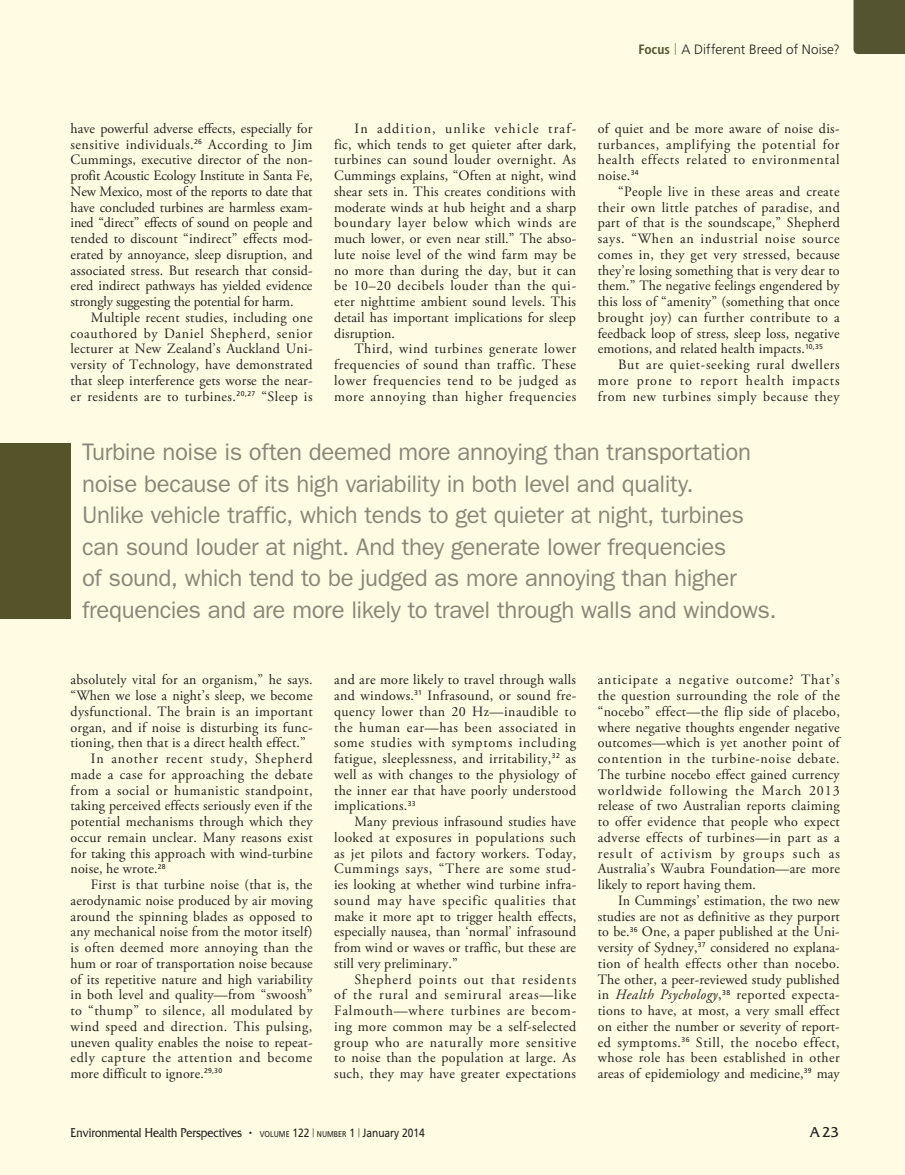
<style>
.page{position:relative;width:905px;height:1175px;background:#fff}
.page>*{position:absolute;margin:0;border:0;box-sizing:border-box;transform-origin:0 0}
.t1{font:24px/31.5px "ITC Franklin Gothic Std";letter-spacing:-.015em;color:#8a8679}
.t2{font:15px "Friz Quadrata Std";color:#231f20}
.body_text{font:14.25px/15.8px "Adobe Garamond Pro";letter-spacing:.01em;color:#231f20;text-align:justify}
.t3{font:13.5px "Friz Quadrata Std";color:#231f20;scale:.85 1}
.t4{font:300 13.5px "Frutiger LT Std";letter-spacing:.005em;color:#231f20}
.s1{font-weight:700;font-stretch:condensed;color:#545430}
.s2{font-size:12px}
.s3{font-style:italic}
.s4{font-family:"Frutiger LT Std";font-size:8.4px}
.s5{font-family:"Frutiger LT Std";font-size:12px}
.s6{font-family:"Frutiger LT Std";font-weight:300;font-size:9px}
</style>
<div class="page">
<div style="left:0;top:0;width:904px;height:1174px;background:#fffce3"></div>
<div style="left:853px;top:0;width:51px;height:54px;background:#545430"></div>
<div style="left:0;top:443px;width:71px;height:176px;background:#545430"></div>
<p class="t4" style="left:638px;top:42px;width:203px"><span class="s1">Focus</span> <span class="s2">|</span> A Different Breed of Noise?</p>
<p class="body_text" style="left:71px;top:121px;width:243px">have powerful adverse effects, especially for sensitive individuals.<sup>26</sup> According to Jim Cummings, executive director of the non&shy;profit Acoustic Ecology Institute in Santa Fe, New Mexico, most of the reports to date that have concluded turbines are harmless exam&shy;ined “direct” effects of sound on people and tended to discount “indirect” effects mod&shy;erated by annoyance, sleep disruption, and associated stress. But research that consid&shy;ered indirect pathways has yielded evidence strongly suggesting the potential for harm.</p>
<p class="body_text" style="left:71px;top:310px;width:243px;text-indent:20px">Multiple recent studies, including one coauthored by Daniel Shepherd, senior lecturer at New Zealand’s Auckland Uni&shy;versity of Technology, have demonstrated that sleep interference gets worse the near&shy;er residents are to turbines.<sup>20,27</sup> “Sleep is</p>
<p class="body_text" style="left:334px;top:121px;width:244px;text-indent:20px">In addition, unlike vehicle traf&shy;fic, which tends to get quieter after dark, turbines can sound louder overnight. As Cummings explains, “Often at night, wind shear sets in. This creates conditions with moderate winds at hub height and a sharp boundary layer below which winds are much lower, or even near still.” The abso&shy;lute noise level of the wind farm may be no more than during the day, but it can be 10–20 decibels louder than the qui&shy;eter nighttime ambient sound levels. This detail has important implications for sleep disruption.</p>
<p class="body_text" style="left:334px;top:341px;width:243px;text-indent:20px">Third, wind turbines generate lower frequencies of sound than traffic. These lower frequencies tend to be judged as more annoying than higher frequencies</p>
<p class="body_text" style="left:597px;top:121px;width:243px">of quiet and be more aware of noise dis&shy;turbances, amplifying the potential for health effects related to environmental noise.<sup>34</sup></p>
<p class="body_text" style="left:597px;top:184px;width:244px;text-indent:20px">“People live in these areas and create their own little patches of paradise, and part of that is the soundscape,” Shepherd says. “When an industrial noise source comes in, they get very stressed, because they’re losing something that is very dear to them.” The negative feelings engendered by this loss of “amenity” (something that once brought joy) can further contribute to a feedback loop of stress, sleep loss, negative emotions, and related health impacts.<sup>10,35</sup></p>
<p class="body_text" style="left:597px;top:357px;width:243px;text-indent:20px">But are quiet-seeking rural dwellers more prone to report health impacts from new turbines simply because they</p>
<p class="t1" style="left:82px;top:436px;width:696px">Turbine noise is often deemed more annoying than transportation noise because of its high variability in both level and quality.<br>Unlike vehicle traffic, which tends to get quieter at night, turbines can sound louder at night. And they generate lower frequencies<br>of sound, which tend to be judged as more annoying than higher frequencies and are more likely to travel through walls and windows.</p>
<p class="body_text" style="left:71px;top:672px;width:244px">absolutely vital for an organism,” he says. “When we lose a night’s sleep, we become dysfunctional. The brain is an important organ, and if noise is disturbing its func&shy;tioning, then that is a direct health effect.”</p>
<p class="body_text" style="left:71px;top:751px;width:243px;text-indent:20px">In another recent study, Shepherd made a case for approaching the debate from a social or humanistic standpoint, taking perceived effects seriously even if the potential mechanisms through which they occur remain unclear. Many reasons exist for taking this approach with wind-turbine noise, he wrote.<sup>28</sup></p>
<p class="body_text" style="left:71px;top:877px;width:243px;text-indent:20px">First is that turbine noise (that is, the aerodynamic noise produced by air moving around the spinning blades as opposed to any mechanical noise from the motor itself) is often deemed more annoying than the hum or roar of transportation noise because of its repetitive nature and high variability in both level and quality—from “swoosh” to “thump” to silence, all modulated by wind speed and direction. This pulsing, uneven quality enables the noise to repeat&shy;edly capture the attention and become more difficult to ignore.<sup>29,30</sup></p>
<p class="body_text" style="left:334px;top:672px;width:244px">and are more likely to travel through walls and windows.<sup>31</sup> Infrasound, or sound fre&shy;quency lower than 20 Hz—inaudible to the human ear—has been associated in some studies with symptoms including fatigue, sleeplessness, and irritability,<sup>32</sup> as well as with changes to the physiology of the inner ear that have poorly understood implications.<sup>33</sup></p>
<p class="body_text" style="left:334px;top:814px;width:243px;text-indent:20px">Many previous infrasound studies have looked at exposures in populations such as jet pilots and factory workers. Today, Cummings says, “There are some stud&shy;ies looking at whether wind turbine infra&shy;sound may have specific qualities that make it more apt to trigger health effects, especially nausea, than ‘normal’ infrasound from wind or waves or traffic, but these are still very preliminary.”</p>
<p class="body_text" style="left:334px;top:971px;width:243px;text-indent:20px">Shepherd points out that residents of the rural and semirural areas—like Falmouth—where turbines are becom&shy;ing more common may be a self-selected group who are naturally more sensitive to noise than the population at large. As such, they may have greater expectations</p>
<p class="body_text" style="left:597px;top:672px;width:244px">anticipate a negative outcome? That’s the question surrounding the role of the “nocebo” effect—the flip side of placebo, where negative thoughts engender negative outcomes—which is yet another point of contention in the turbine-noise debate.<br>The turbine nocebo effect gained currency worldwide following the March 2013 release of two Australian reports claiming to offer evidence that people who expect adverse effects of turbines—in part as a result of activism by groups such as Australia’s Waubra Foundation—are more likely to report having them.</p>
<p class="body_text" style="left:597px;top:893px;width:243px;text-indent:20px">In Cummings’ estimation, the two new studies are not as definitive as they purport to be.<sup>36</sup> One, a paper published at the Uni&shy;versity of Sydney,<sup>37</sup> considered no explana&shy;tion of health effects other than nocebo.<br>The other, a peer-reviewed study published in <span class="s3">Health Psychology</span>,<sup>38</sup> reported expecta&shy;tions to have, at most, a very small effect on either the number or severity of report&shy;ed symptoms.<sup>36</sup> Still, the nocebo effect, whose role has been established in other areas of epidemiology and medicine,<sup>39</sup> may</p>
<p class="t3" style="left:70px;top:1124px;width:418px">Environmental Health Perspectives <span class="s2">•</span> <span class="s4">VOLUME</span> <span class="s5">122</span> <span class="s6">|</span> <span class="s4">NUMBER</span> <span class="s5">1</span> <span class="s6">|</span> <span class="s5">January 2014</span></p>
<p class="t2" style="left:809px;top:1123px;width:31px">A23</p>
</div>
